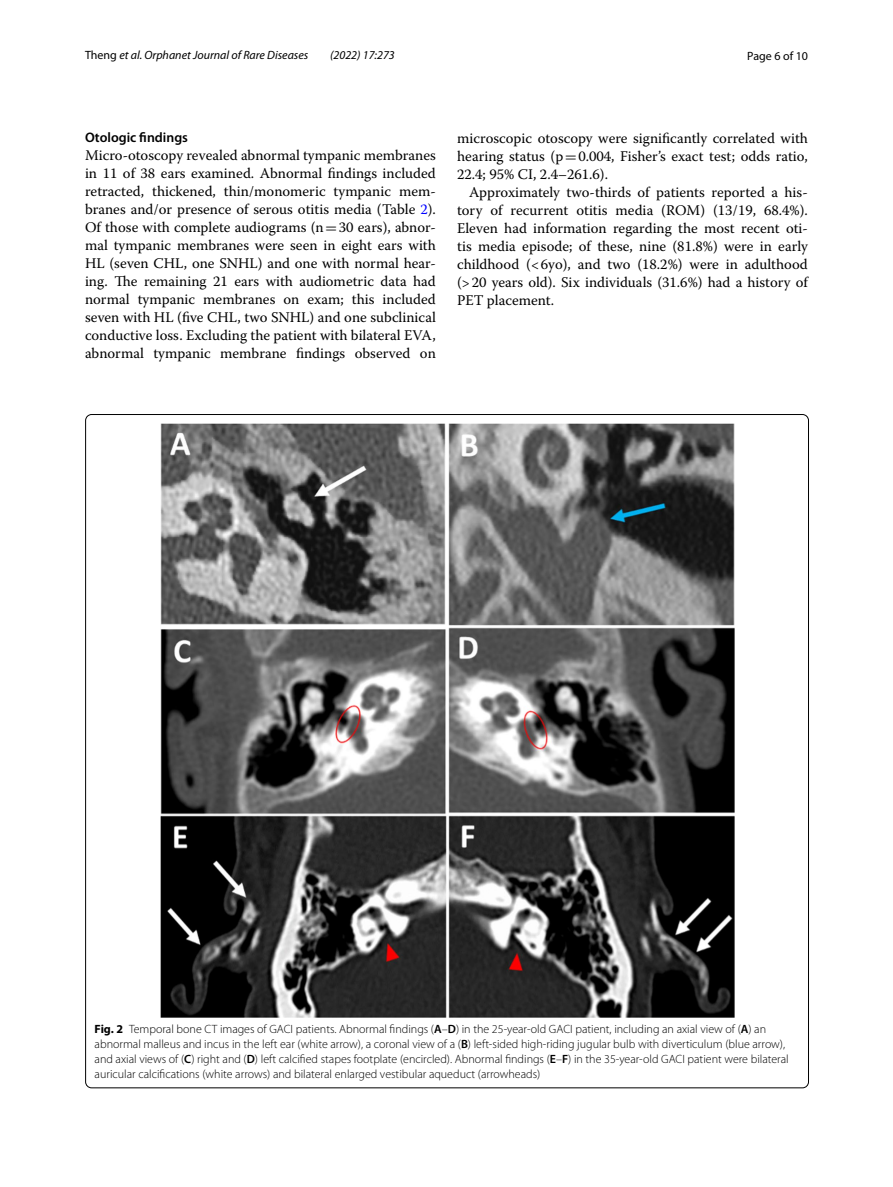
<style>
.page{position:relative;width:893px;height:1187px;background:#fff}
.page>*{position:absolute;margin:0;border:0;box-sizing:border-box;transform-origin:0 0}
.t1{font:14.7px/18px "Warnock Pro";color:#000;text-align:justify}
.t2{font:600 13.8px "Myriad Pro";color:#000}
.t3{font:300 12px/15px "Myriad Pro";color:#000}
.t4{font:italic 12px "Myriad Pro";color:#000}
.t5{font:12px "Myriad Pro";color:#000}
.s1{font-style:normal}
.s2{color:#00f}
.s3{font-family:"MTSY"}
.s4{font-weight:700}
.s5{font-weight:600}
</style>
<div class="page">
<img style="left:160px;top:423px;width:574px;height:594px">
<p class="t4" style="left:85px;top:48px;width:225px"><span class="s1">Theng</span> et al. Orphanet Journal of Rare Diseases</p>
<p class="t4" style="left:330px;top:48px;width:66px">(2022) 17:273</p>
<p class="t5" style="left:747px;top:48px;width:62px">Page 6 of 10</p>
<p class="t2" style="left:85px;top:129px;width:104px">Otologic findings</p>
<p class="t1" style="left:85px;top:146px;width:352px">Micro-otoscopy revealed abnormal tympanic membranes in 11 of 38 ears examined. Abnormal findings included retracted, thickened, thin/monomeric tympanic mem&shy;branes and/or presence of serous otitis media (Table <span class="s2">2</span>).<br>Of those with complete audiograms (n<span class="s3">=</span>30 ears), abnor&shy;mal tympanic membranes were seen in eight ears with HL (seven CHL, one SNHL) and one with normal hear&shy;ing. The remaining 21 ears with audiometric data had normal tympanic membranes on exam; this included seven with HL (five CHL, two SNHL) and one subclinical conductive loss. Excluding the patient with bilateral EVA, abnormal tympanic membrane findings observed on</p>
<p class="t1" style="left:457px;top:128px;width:352px">microscopic otoscopy were significantly correlated with hearing status (p<span class="s3">=</span>0.004, Fisher’s exact test; odds ratio, 22.4; 95% CI, 2.4–261.6).</p>
<p class="t1" style="left:457px;top:182px;width:352px;text-indent:12px">Approximately two-thirds of patients reported a his&shy;tory of recurrent otitis media (ROM) (13/19, 68.4%).<br>Eleven had information regarding the most recent oti&shy;tis media episode; of these, nine (81.8%) were in early childhood (&lt;6yo), and two (18.2%) were in adulthood (&gt;20 years old). Six individuals (31.6%) had a history of PET placement.</p>
<p class="t3" style="left:95px;top:1021px;width:696px"><span class="s4">Fig. 2</span> Temporal bone CT images of GACI patients. Abnormal findings (<span class="s5">A</span>–<span class="s5">D</span>) in the 25-year-old GACI patient, including an axial view of (<span class="s5">A</span>) an abnormal malleus and incus in the left ear (white arrow), a coronal view of a (<span class="s5">B</span>) left-sided high-riding jugular bulb with diverticulum (blue arrow), and axial views of (<span class="s5">C</span>) right and (<span class="s5">D</span>) left calcified stapes footplate (encircled). Abnormal findings (<span class="s5">E</span>–<span class="s5">F</span>) in the 35-year-old GACI patient were bilateral auricular calcifications (white arrows) and bilateral enlarged vestibular aqueduct (arrowheads)</p>
</div>
